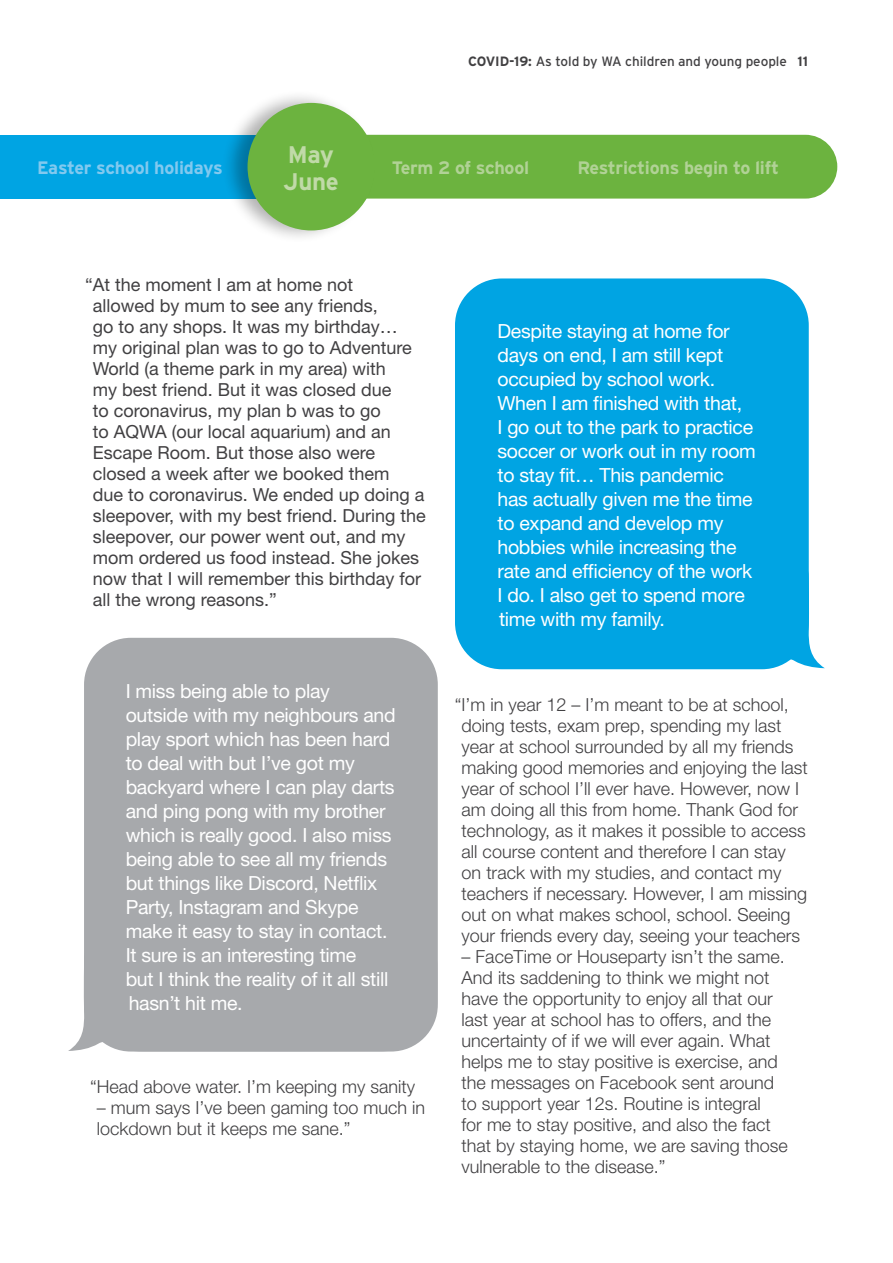
<style>
.page{position:relative;width:893px;height:1263px;background:#fff}
.page>*{position:absolute;margin:0;border:0;box-sizing:border-box;transform-origin:0 0}
.t1{font:700 24px/27px "Interstate";letter-spacing:-.015em;color:#c0daa8}
.t2{font:19.5px/24px "Helvetica Neue";letter-spacing:-.015em;color:#fff}
.t3{font:300 18px/21px "Helvetica Neue";color:#414042}
.t4{font:18px/21px "Helvetica Neue";color:#414042}
.t5{font:700 18px "Interstate";letter-spacing:-.015em;color:#b1d296}
.t6{font:700 18px "Interstate";letter-spacing:-.015em;color:#82c9ef}
.t7{font:13.5px "Interstate";letter-spacing:-.005em;color:#414042}
.s1{font-weight:700}
</style>
<div class="page">
<div style="left:0;top:135px;width:279px;height:64px;background:#00a4e3"></div>
<div style="left:299px;top:135px;width:538px;height:64px;background:#6cb33f;border-radius:32px"></div>
<div style="left:221px;top:89px;width:156px;height:156px;background:#000;opacity:.3"></div>
<div style="left:248px;top:103px;width:127px;height:127px;background:#6cb33f;border-radius:50%"></div>
<svg style="left:68px;top:977px;width:369px;height:74px"></svg>
<div style="left:84px;top:638px;width:354px;height:413px;background:#a7a9ac;border-radius:47px"></div>
<svg style="left:455px;top:629px;width:370px;height:40px"></svg>
<div style="left:455px;top:278px;width:354px;height:391px;background:#00a4e3;border-radius:47px"></div>
<p class="t7" style="left:468px;top:54px;width:341px"><span class="s1">COVID-19:</span> As told by WA children and young people <span class="s1">11</span></p>
<h1 class="t1" style="left:283px;top:141px;width:57px">May<br>June</h1>
<p class="t6" style="left:37px;top:157px;width:187px">Easter school holidays</p>
<p class="t5" style="left:392px;top:157px;width:139px">Term 2 of school</p>
<p class="t5" style="left:577px;top:157px;width:203px">Restrictions begin to lift</p>
<p class="t4" style="left:93px;top:273px;width:335px;text-indent:-8px">“At the moment I am at home not<br>allowed by mum to see any friends,<br>go to any shops. It was my birthday… my original plan was to go to Adventure World (a theme park in my area) with<br>my best friend. But it was closed due<br>to coronavirus, my plan b was to go<br>to AQWA (our local aquarium) and an Escape Room. But those also were closed a week after we booked them<br>due to coronavirus. We ended up doing a sleepover, with my best friend. During the sleepover, our power went out, and my mom ordered us food instead. She jokes now that I will remember this birthday for all the wrong reasons.”</p>
<p class="t2" style="left:126px;top:679px;width:271px">I miss being able to play outside with my neighbours and play sport which has been hard to deal with but I’ve got my backyard where I can play darts and ping pong with my brother which is really good. I also miss being able to see all my friends but things like Discord, Netflix<br>Party, Instagram and Skype make it easy to stay in contact.<br>It sure is an interesting time<br>but I think the reality of it all still hasn’t hit me.</p>
<p class="t3" style="left:90px;top:1076px;width:327px">“Head above water. I’m keeping my sanity</p>
<p class="t3" style="left:97px;top:1097px;width:330px">– mum says I’ve been gaming too much in lockdown but it keeps me sane.”</p>
<p class="t2" style="left:497px;top:319px;width:260px">Despite staying at home for days on end, I am still kept occupied by school work.<br>When I am finished with that,<br>I go out to the park to practice soccer or work out in my room to stay fit… This pandemic has actually given me the time to expand and develop my hobbies while increasing the rate and efficiency of the work<br>I do. I also get to spend more time with my family.</p>
<p class="t3" style="left:462px;top:694px;width:348px;text-indent:-7px">“I’m in year 12 – I’m meant to be at school, doing tests, exam prep, spending my last year at school surrounded by all my friends making good memories and enjoying the last year of school I’ll ever have. However, now I am doing all this from home. Thank God for technology, as it makes it possible to access all course content and therefore I can stay on track with my studies, and contact my teachers if necessary. However, I am missing out on what makes school, school. Seeing your friends every day, seeing your teachers</p>
<p class="t3" style="left:462px;top:946px;width:328px">– FaceTime or Houseparty isn’t the same.<br>And its saddening to think we might not have the opportunity to enjoy all that our last year at school has to offers, and the uncertainty of if we will ever again. What helps me to stay positive is exercise, and the messages on Facebook sent around to support year 12s. Routine is integral<br>for me to stay positive, and also the fact that by staying home, we are saving those vulnerable to the disease.”</p>
</div>
